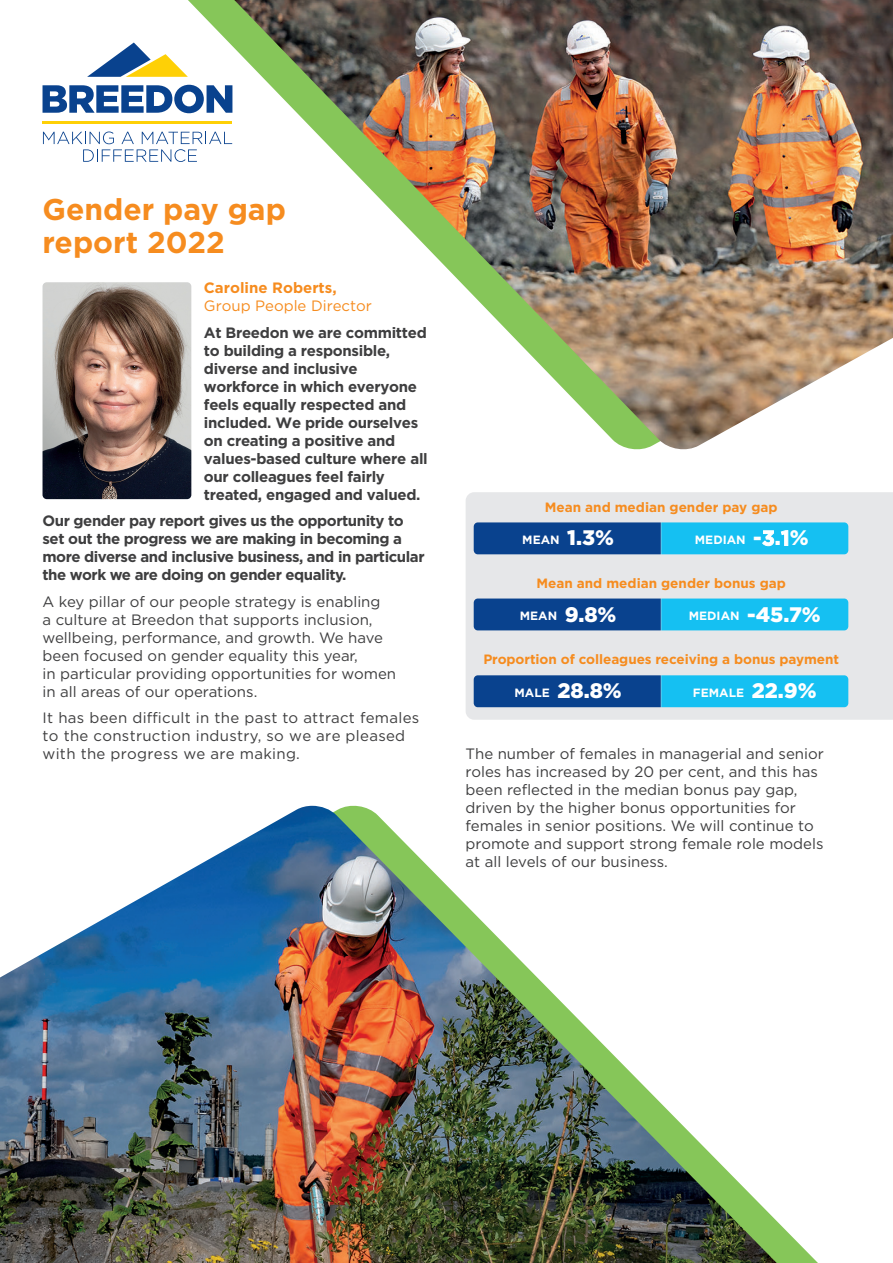
<style>
.page{position:relative;width:893px;height:1263px;background:#fff}
.page>*{position:absolute;margin:0;border:0;box-sizing:border-box;transform-origin:0 0}
.t1{font:700 30px/33px "Gotham";color:#f68c1f}
.t2{font:900 21px "Gotham";color:#fff}
.t3{font:15px/18px "Gotham";color:#3e3e3f}
.t4{font:700 15px/18px "Gotham";letter-spacing:-.02em;color:#3e3e3f}
.t5{font:15px/18px "Gotham";letter-spacing:.02em;color:#3e3e3f}
.t6{font:15px "Gotham";color:#f68c1f}
.t7{font:700 15px "Gotham";color:#f68c1f}
.t8{font:700 13.5px "Gotham";color:#f68c1f}
.t9{font:700 12px "Gotham";color:#fff}
.s1{font-weight:900;font-size:21px}
.s2{font-size:21px}
.s3{font-weight:700;font-size:12px}
</style>
<div class="page">
<svg style="left:153px;top:0;width:81px;height:452px"></svg>
<img style="left:234px;top:0;width:659px;height:450px">
<svg style="left:87px;top:43px;width:101px;height:34px"></svg>
<svg style="left:43px;top:85px;width:189px;height:28px"></svg>
<hr style="left:43px;top:121px;width:189px;height:2px;background:#fed006">
<svg style="left:43px;top:132px;width:189px;height:30px"></svg>
<img style="left:0;top:806px;width:777px;height:457px">
<div style="left:466px;top:492px;width:427px;height:228px;background:#e6e7e9"></div>
<svg style="left:474px;top:522px;width:374px;height:32px;background:#1282c0"></svg>
<svg style="left:474px;top:598px;width:374px;height:32px;background:#1282c0"></svg>
<svg style="left:474px;top:675px;width:374px;height:32px;background:#1181c0"></svg>
<img style="left:43px;top:282px;width:148px;height:217px">
<h1 class="t1" style="left:43px;top:192px;width:245px">Gender pay gap report 2022</h1>
<p class="t7" style="left:204px;top:278px;width:134px">Caroline Roberts,</p>
<p class="t6" style="left:204px;top:296px;width:170px">Group People Director</p>
<p class="t4" style="left:204px;top:323px;width:225px">At Breedon we are committed to building a responsible, diverse and inclusive workforce in which everyone feels equally respected and included. We pride ourselves on creating a positive and values-based culture where all our colleagues feel fairly treated, engaged and valued.</p>
<p class="t4" style="left:43px;top:512px;width:384px">Our gender pay report gives us the opportunity to set out the progress we are making in becoming a more diverse and inclusive business, and in particular the work we are doing on gender equality.</p>
<p class="t3" style="left:43px;top:592px;width:355px">A key pillar of our people strategy is enabling<br>a culture at Breedon that supports inclusion, wellbeing, performance, and growth. We have been focused on gender equality this year,<br>in particular providing opportunities for women in all areas of our operations.</p>
<p class="t5" style="left:43px;top:709px;width:378px">It has been difficult in the past to attract females to the construction industry, so we are pleased with the progress we are making.</p>
<p class="t8" style="left:545px;top:498px;width:234px">Mean and median gender pay gap</p>
<p class="t9" style="left:522px;top:532px;width:93px">MEAN <span class="s1">1.3%</span></p>
<p class="t9" style="left:695px;top:532px;width:115px">MEDIAN <span class="s1">-</span><span class="s2">3</span><span class="s1">.</span><span class="s2">1</span><span class="s1">%</span></p>
<p class="t8" style="left:536px;top:574px;width:251px">Mean and median gender bonus gap</p>
<p class="t9" style="left:520px;top:608px;width:98px">MEAN <span class="s1">9.8%</span></p>
<p class="t9" style="left:689px;top:608px;width:133px">MEDIAN <span class="s1">-45.7%</span></p>
<p class="t8" style="left:483px;top:650px;width:357px">Proportion of colleagues receiving a bonus payment</p>
<h2 class="t2" style="left:514px;top:676px;width:109px"><span class="s3">MALE</span> 28.8%</h2>
<p class="t9" style="left:693px;top:685px;width:125px">FEMALE <span class="s1">22.9%</span></p>
<p class="t3" style="left:466px;top:745px;width:360px">The number of females in managerial and senior roles has increased by 20 per cent, and this has been reflected in the median bonus pay gap, driven by the higher bonus opportunities for females in senior positions. We will continue to promote and support strong female role models at all levels of our business.</p>
</div>
